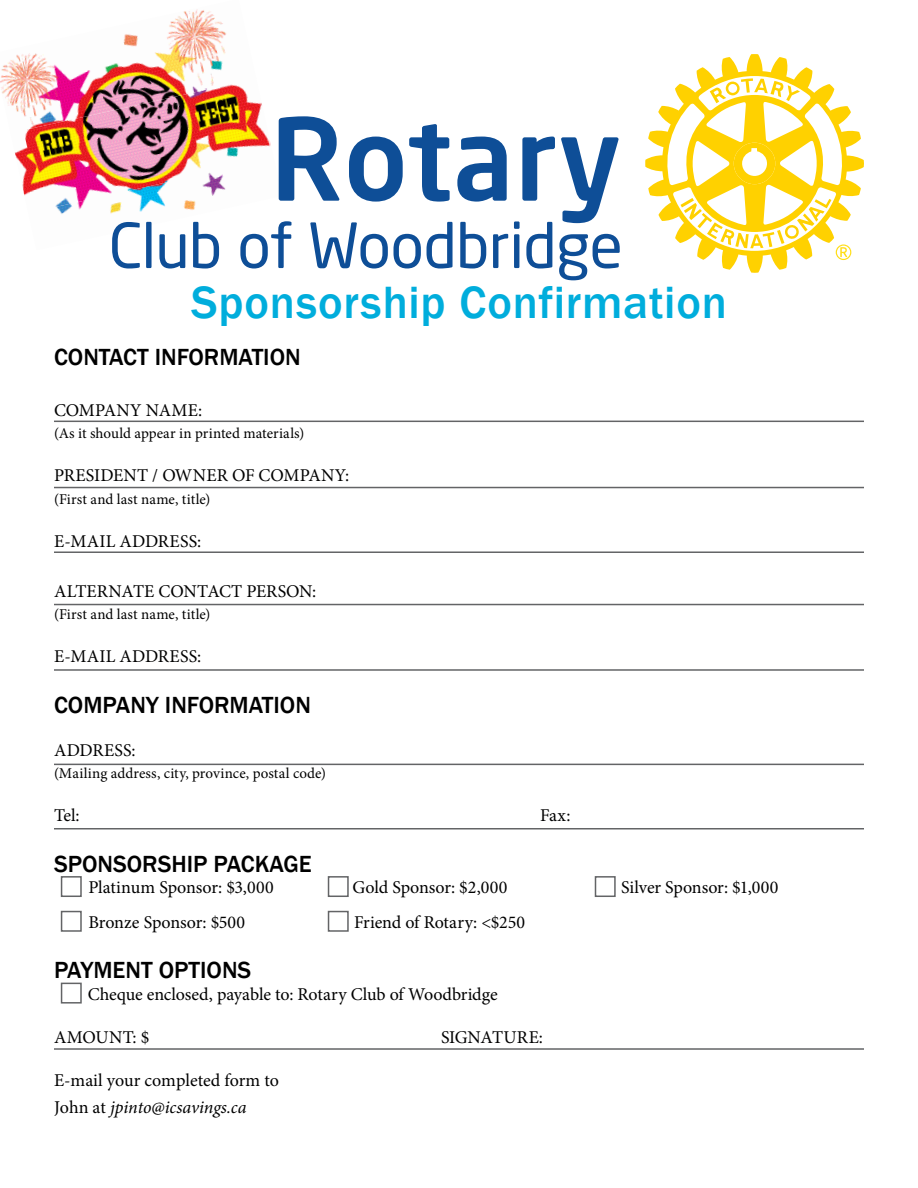
<style>
.page{position:relative;width:918px;height:1188px;background:#fff}
.page>*{position:absolute;margin:0;border:0;box-sizing:border-box;transform-origin:0 0}
.t1{font:500 112.35px "Neo Sans";color:#0e4e97}
.t2{font:61.5px "Neo Sans";letter-spacing:-.01em;color:#0e4e97}
.t3{font:500 46.5px "Franklin Gothic";letter-spacing:.015em;color:#00addc}
.t4{font:500 24px "Franklin Gothic";color:#000}
.t5{font:18px/27px "Minion Pro";color:#000}
.t6{font:15px "Minion Pro";letter-spacing:.005em;color:#000}
.s1{font-style:italic}
</style>
<div class="page">
<img style="left:0;top:9px;width:227px;height:97px">
<img style="left:11px;top:79px;width:260px;height:117px">
<img style="left:28px;top:159px;width:243px;height:55px">
<svg style="left:645px;top:54px;width:219px;height:219px"></svg>
<svg style="left:734px;top:143px;width:41px;height:41px"></svg>
<svg style="left:710px;top:78px;width:90px;height:25px"></svg>
<svg style="left:681px;top:198px;width:170px;height:62px"></svg>
<hr style="left:54px;top:421px;width:810px;height:1px;background:#636466">
<hr style="left:54px;top:487px;width:810px;height:1px;background:#636466">
<hr style="left:54px;top:551px;width:810px;height:2px;background:#636466">
<hr style="left:54px;top:604px;width:810px;height:1px;background:#636466">
<hr style="left:54px;top:669px;width:810px;height:2px;background:#636466">
<hr style="left:54px;top:764px;width:810px;height:1px;background:#636466">
<hr style="left:54px;top:828px;width:810px;height:2px;background:#636466">
<hr style="left:54px;top:1048px;width:810px;height:2px;background:#636466">
<div style="left:61px;top:876px;width:21px;height:21px;border:2px solid #636466"></div>
<div style="left:61px;top:983px;width:21px;height:21px;border:2px solid #636466"></div>
<div style="left:328px;top:876px;width:21px;height:21px;border:2px solid #636466"></div>
<div style="left:61px;top:911px;width:21px;height:21px;border:2px solid #636466"></div>
<div style="left:328px;top:911px;width:21px;height:21px;border:2px solid #636466"></div>
<div style="left:595px;top:876px;width:21px;height:21px;border:2px solid #636466"></div>
<h1 class="t1" style="left:270px;top:111px;width:353px">Rotary</h1>
<h2 class="t2" style="left:108px;top:216px;width:516px">Club of Woodbridge</h2>
<h3 class="t3" style="left:191px;top:274px;width:537px">Sponsorship Confirmation</h3>
<h3 class="t4" style="left:54px;top:342px;width:248px">CONTACT INFORMATION</h3>
<p class="t5" style="left:54px;top:397px;width:150px">COMPANY NAME:</p>
<p class="t6" style="left:54px;top:423px;width:252px">(As it should appear in printed materials)</p>
<p class="t5" style="left:54px;top:462px;width:297px">PRESIDENT / OWNER OF COMPANY:</p>
<p class="t6" style="left:54px;top:489px;width:158px">(First and last name, title)</p>
<p class="t5" style="left:54px;top:528px;width:149px">E-MAIL ADDRESS:</p>
<p class="t5" style="left:54px;top:578px;width:264px">ALTERNATE CONTACT PERSON:</p>
<p class="t6" style="left:54px;top:604px;width:158px">(First and last name, title)</p>
<p class="t5" style="left:54px;top:643px;width:149px">E-MAIL ADDRESS:</p>
<h3 class="t4" style="left:54px;top:690px;width:259px">COMPANY INFORMATION</h3>
<p class="t5" style="left:54px;top:737px;width:83px">ADDRESS:</p>
<p class="t6" style="left:54px;top:763px;width:274px">(Mailing address, city, province, postal code)</p>
<p class="t5" style="left:54px;top:802px;width:27px">Tel:</p>
<p class="t5" style="left:540px;top:802px;width:32px">Fax:</p>
<h3 class="t4" style="left:54px;top:849px;width:259px">SPONSORSHIP PACKAGE</h3>
<p class="t5" style="left:89px;top:874px;width:187px">Platinum Sponsor: $3,000</p>
<p class="t5" style="left:353px;top:874px;width:156px">Gold Sponsor: $2,000</p>
<p class="t5" style="left:621px;top:874px;width:159px">Silver Sponsor: $1,000</p>
<p class="t5" style="left:89px;top:909px;width:158px">Bronze Sponsor: $500</p>
<p class="t5" style="left:354px;top:909px;width:173px">Friend of Rotary: &lt;$250</p>
<h3 class="t4" style="left:54px;top:955px;width:199px">PAYMENT OPTIONS</h3>
<p class="t5" style="left:88px;top:981px;width:411px">Cheque enclosed, payable to: Rotary Club of Woodbridge</p>
<p class="t5" style="left:54px;top:1024px;width:97px">AMOUNT: $</p>
<p class="t5" style="left:441px;top:1024px;width:103px">SIGNATURE:</p>
<p class="t5" style="left:54px;top:1067px;width:227px">E-mail your completed form to<br>John at <span class="s1">jpinto@icsavings.ca</span></p>
</div>
